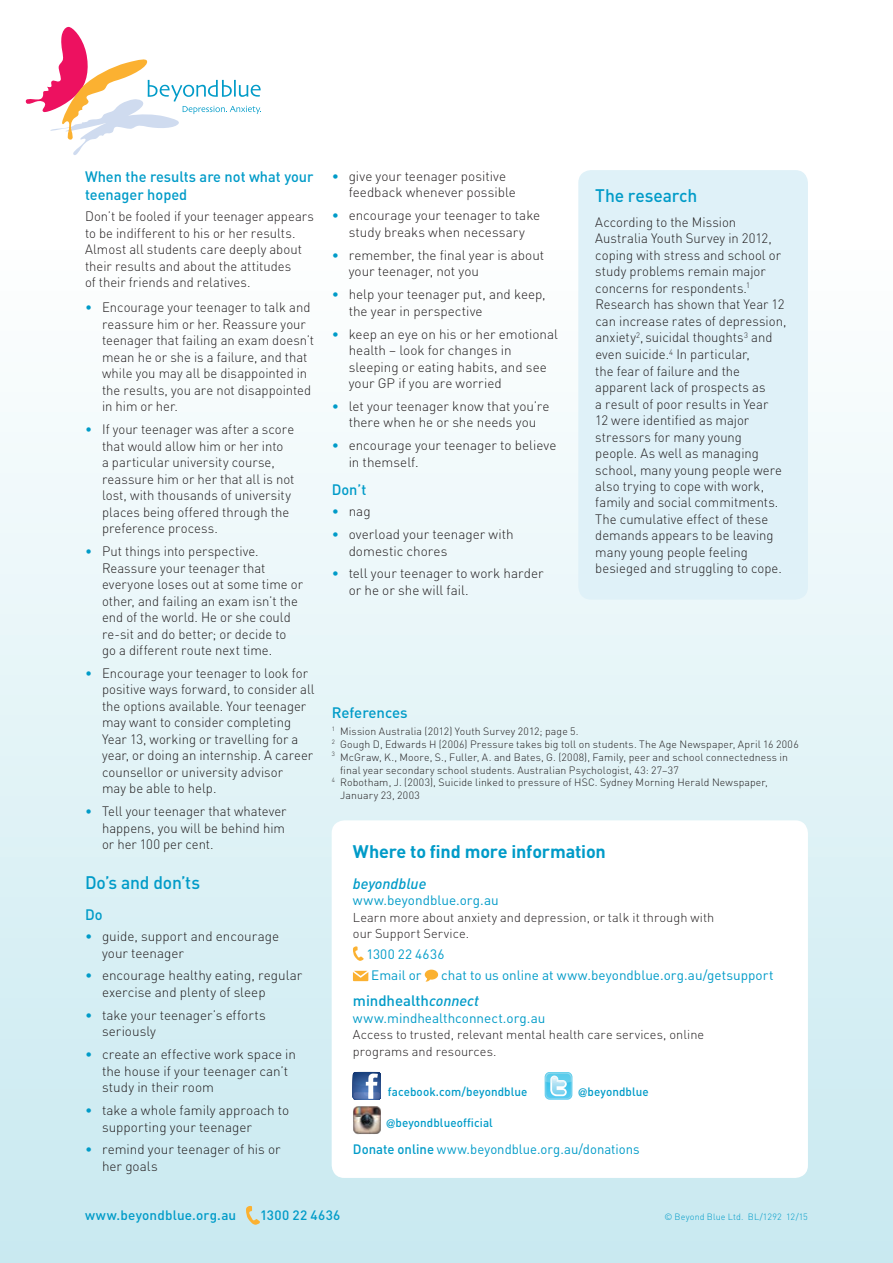
<style>
.page{position:relative;width:893px;height:1263px;background:#fff}
.page>*{position:absolute;margin:0;border:0;box-sizing:border-box;transform-origin:0 0}
.HEADING-MORE_INFO{font:700 18px "DIN";letter-spacing:-.01em;color:#009bc8}
.SUBHEAD_A{font:500 18px "DIN";letter-spacing:-.01em;color:#009bc8}
.SUBHEAD_B{font:500 15px/18px "DIN";color:#009bc8}
.ORG_NAME{font:500 15px "DIN";letter-spacing:-.005em;color:#009bc8}
.ORG_NAME_ITALIC{font:italic 500 15px "DIN";color:#009bc8}
.BODY_COPY{font:300 13.5px/16.5px "DIN";color:#231f20}
.ORG_NAME-2{font:13.5px "DIN";color:#009bc8}
.SOCIAL_MEDIA_ADDRESS{font:13.5px "DIN";color:#009bc8}
.Website_and_phone{font:500 13.5px "DIN";letter-spacing:.015em;color:#009bc8}
.ORG_CONTACT_DETAILS{font:13.5px "DIN";color:#009bc8}
.PHONE_AND_EMAIL{font:13.5px "DIN";letter-spacing:.02em;color:#009bc8}
.ORG_INFO_Body{font:300 12.75px/16.5px "DIN";letter-spacing:.005em;color:#231f20}
.SOCIAL_MEDIA_ADDRESS-2{font:500 12px "DIN";letter-spacing:.005em;color:#009bc8}
.t1{font:300 10.5px/12.8px "DIN";letter-spacing:.015em;color:#231f20}
.t2{font:300 9px "DIN";letter-spacing:.015em;color:#009bc8}
.s1{color:#009bc8}
.s2{font-style:italic}
.s3{font-family:"Helvetica Neue"}
.s4{font-weight:500}
</style>
<div class="page">
<div style="left:0;top:0;width:893px;height:1263px;background:linear-gradient(to bottom,#fff,#c9e9f0)"></div>
<svg style="left:26px;top:27px;width:235px;height:128px"></svg>
<div style="left:332px;top:820px;width:476px;height:358px;background:#fff;border-radius:13px"></div>
<svg style="left:353px;top:946px;width:11px;height:15px"></svg>
<svg style="left:353px;top:971px;width:15px;height:10px"></svg>
<svg style="left:425px;top:970px;width:13px;height:11px"></svg>
<svg style="left:353px;top:1072px;width:28px;height:28px"></svg>
<svg style="left:545px;top:1072px;width:27px;height:28px"></svg>
<img style="left:353px;top:1106px;width:28px;height:28px">
<div style="left:578px;top:170px;width:230px;height:430px;background:#dff1f8;border-radius:13px"></div>
<svg style="left:246px;top:1206px;width:14px;height:19px"></svg>
<h2 class="SUBHEAD_B" style="left:85px;top:168px;width:230px">When the results are not what your teenager hoped</h2>
<p class="BODY_COPY" style="left:85px;top:208px;width:230px">Don’t be fooled if your teenager appears to be indifferent to his or her results.<br>Almost all students care deeply about their results and about the attitudes<br>of their friends and relatives.</p>
<p class="BODY_COPY" style="left:102px;top:299px;width:214px;text-indent:-17px"><span class="s1">•</span> Encourage your teenager to talk and reassure him or her. Reassure your teenager that failing an exam doesn’t mean he or she is a failure, and that while you may all be disappointed in the results, you are not disappointed in him or her.</p>
<p class="BODY_COPY" style="left:102px;top:421px;width:194px;text-indent:-17px"><span class="s1">•</span> If your teenager was after a score that would allow him or her into<br>a particular university course, reassure him or her that all is not lost, with thousands of university places being offered through the preference process.</p>
<p class="BODY_COPY" style="left:102px;top:543px;width:202px;text-indent:-17px"><span class="s1">•</span> Put things into perspective.<br>Reassure your teenager that everyone loses out at some time or other, and failing an exam isn’t the end of the world. He or she could re-sit and do better; or decide to go a different route next time.</p>
<p class="BODY_COPY" style="left:102px;top:665px;width:214px;text-indent:-17px"><span class="s1">•</span> Encourage your teenager to look for positive ways forward, to consider all the options available. Your teenager may want to consider completing Year 13, working or travelling for a year, or doing an internship. A career counsellor or university advisor<br>may be able to help.</p>
<p class="BODY_COPY" style="left:102px;top:803px;width:186px;text-align:justify;text-indent:-17px"><span class="s1">•</span> Tell your teenager that whatever happens, you will be behind him or her 100 per cent.</p>
<h1 class="SUBHEAD_A" style="left:85px;top:871px;width:117px">Do’s and don’ts</h1>
<h2 class="SUBHEAD_B" style="left:85px;top:905px;width:19px">Do</h2>
<p class="BODY_COPY" style="left:102px;top:928px;width:179px;text-indent:-17px"><span class="s1">•</span> guide, support and encourage your teenager</p>
<p class="BODY_COPY" style="left:102px;top:967px;width:202px;text-indent:-17px"><span class="s1">•</span> encourage healthy eating, regular exercise and plenty of sleep</p>
<p class="BODY_COPY" style="left:102px;top:1006px;width:165px;text-indent:-17px"><span class="s1">•</span> take your teenager’s efforts seriously</p>
<p class="BODY_COPY" style="left:102px;top:1046px;width:195px;text-indent:-17px"><span class="s1">•</span> create an effective work space in the house if your teenager can’t study in their room</p>
<p class="BODY_COPY" style="left:102px;top:1102px;width:189px;text-indent:-17px"><span class="s1">•</span> take a whole family approach to supporting your teenager</p>
<p class="BODY_COPY" style="left:102px;top:1141px;width:180px;text-indent:-17px"><span class="s1">•</span> remind your teenager of his or her goals</p>
<p class="BODY_COPY" style="left:349px;top:168px;width:169px;text-indent:-17px"><span class="s1">•</span> give your teenager positive feedback whenever possible</p>
<p class="BODY_COPY" style="left:332px;top:207px;width:210px;text-align:center"><span class="s1">•</span> encourage your teenager to take study breaks when necessary</p>
<p class="BODY_COPY" style="left:349px;top:246px;width:197px;text-indent:-17px"><span class="s1">•</span> remember, the final year is about your teenager, not you</p>
<p class="BODY_COPY" style="left:349px;top:286px;width:199px;text-indent:-17px"><span class="s1">•</span> help your teenager put, and keep, the year in perspective</p>
<p class="BODY_COPY" style="left:349px;top:325px;width:211px;text-indent:-17px"><span class="s1">•</span> keep an eye on his or her emotional health – look for changes in sleeping or eating habits, and see your GP if you are worried</p>
<p class="BODY_COPY" style="left:332px;top:398px;width:219px;text-align:center"><span class="s1">•</span> let your teenager know that you’re there when he or she needs you</p>
<p class="BODY_COPY" style="left:349px;top:437px;width:209px;text-indent:-17px"><span class="s1">•</span> encourage your teenager to believe in themself.</p>
<h2 class="SUBHEAD_B" style="left:332px;top:480px;width:36px">Don’t</h2>
<p class="BODY_COPY" style="left:332px;top:503px;width:40px"><span class="s1">•</span> nag</p>
<p class="BODY_COPY" style="left:349px;top:526px;width:166px;text-indent:-17px"><span class="s1">•</span> overload your teenager with domestic chores</p>
<p class="BODY_COPY" style="left:349px;top:565px;width:197px;text-indent:-17px"><span class="s1">•</span> tell your teenager to work harder or he or she will fail.</p>
<h1 class="SUBHEAD_A" style="left:595px;top:184px;width:103px">The research</h1>
<p class="BODY_COPY" style="left:595px;top:214px;width:193px">According to the Mission<br>Australia Youth Survey in 2012, coping with stress and school or study problems remain major concerns for respondents.<sup>1<br></sup>Research has shown that Year 12 can increase rates of depression, anxiety<sup>2</sup>, suicidal thoughts<sup>3</sup> and even suicide.<sup>4</sup> In particular,<br>the fear of failure and the apparent lack of prospects as<br>a result of poor results in Year<br>12 were identified as major stressors for many young people. As well as managing school, many young people were also trying to cope with work, family and social commitments.<br>The cumulative effect of these demands appears to be leaving many young people feeling besieged and struggling to cope.</p>
<h2 class="SUBHEAD_B" style="left:332px;top:703px;width:77px">References</h2>
<p class="t1" style="left:332px;top:725px;width:248px"><sup>1</sup> Mission Australia (2012) Youth Survey 2012; page 5.</p>
<p class="t1" style="left:332px;top:738px;width:469px"><sup>2</sup> Gough D, Edwards H (2006) Pressure takes big toll on students. The Age Newspaper, April 16 2006</p>
<p class="t1" style="left:340px;top:750px;width:449px;text-indent:-9px"><sup>3</sup> McGraw, K., Moore, S., Fuller, A. and Bates, G. (2008), Family, peer and school connectedness in final year secondary school students. Australian Psychologist, 43: 27–37</p>
<p class="t1" style="left:340px;top:776px;width:429px;text-indent:-9px"><sup>4</sup> Robotham, J. (2003), Suicide linked to pressure of HSC. Sydney Morning Herald Newspaper,<br>January 23, 2003</p>
<p class="HEADING-MORE_INFO" style="left:353px;top:840px;width:254px">Where to find more information</p>
<p class="ORG_NAME_ITALIC" style="left:353px;top:874px;width:75px">beyondblue</p>
<p class="ORG_NAME-2" style="left:353px;top:892px;width:147px">www.beyondblue.org.au</p>
<p class="ORG_INFO_Body" style="left:353px;top:909px;width:363px">Learn more about anxiety and depression, or talk it through with our Support Service.</p>
<p class="PHONE_AND_EMAIL" style="left:366px;top:946px;width:79px">1300 22 4636</p>
<p class="ORG_NAME-2" style="left:371px;top:966px;width:52px">Email or</p>
<p class="ORG_NAME-2" style="left:441px;top:966px;width:334px">chat to us online at www.beyondblue.org.au/getsupport</p>
<p class="ORG_NAME" style="left:353px;top:991px;width:128px">mindhealth<span class="s2">connect</span></p>
<p class="ORG_CONTACT_DETAILS" style="left:353px;top:1009px;width:194px">www.mindhealthconnect.org.au</p>
<p class="ORG_INFO_Body" style="left:353px;top:1026px;width:353px">Access to trusted, relevant mental health care services, online programs and resources.</p>
<p class="SOCIAL_MEDIA_ADDRESS-2" style="left:388px;top:1084px;width:141px">facebook.com/beyondblue</p>
<p class="SOCIAL_MEDIA_ADDRESS-2" style="left:578px;top:1084px;width:72px"><span class="s3">@</span>beyondblue</p>
<p class="SOCIAL_MEDIA_ADDRESS-2" style="left:386px;top:1115px;width:108px"><span class="s3">@</span>beyondblueofficial</p>
<p class="SOCIAL_MEDIA_ADDRESS" style="left:353px;top:1140px;width:288px"><span class="s4">Donate online</span> www.beyondblue.org.au/donations</p>
<p class="Website_and_phone" style="left:85px;top:1207px;width:153px">www.beyondblue.org.au</p>
<p class="Website_and_phone" style="left:260px;top:1207px;width:82px">1300 22 4636</p>
<p class="t2" style="left:664px;top:1212px;width:145px">© Beyond Blue Ltd. BL/1292 12/15</p>
</div>
